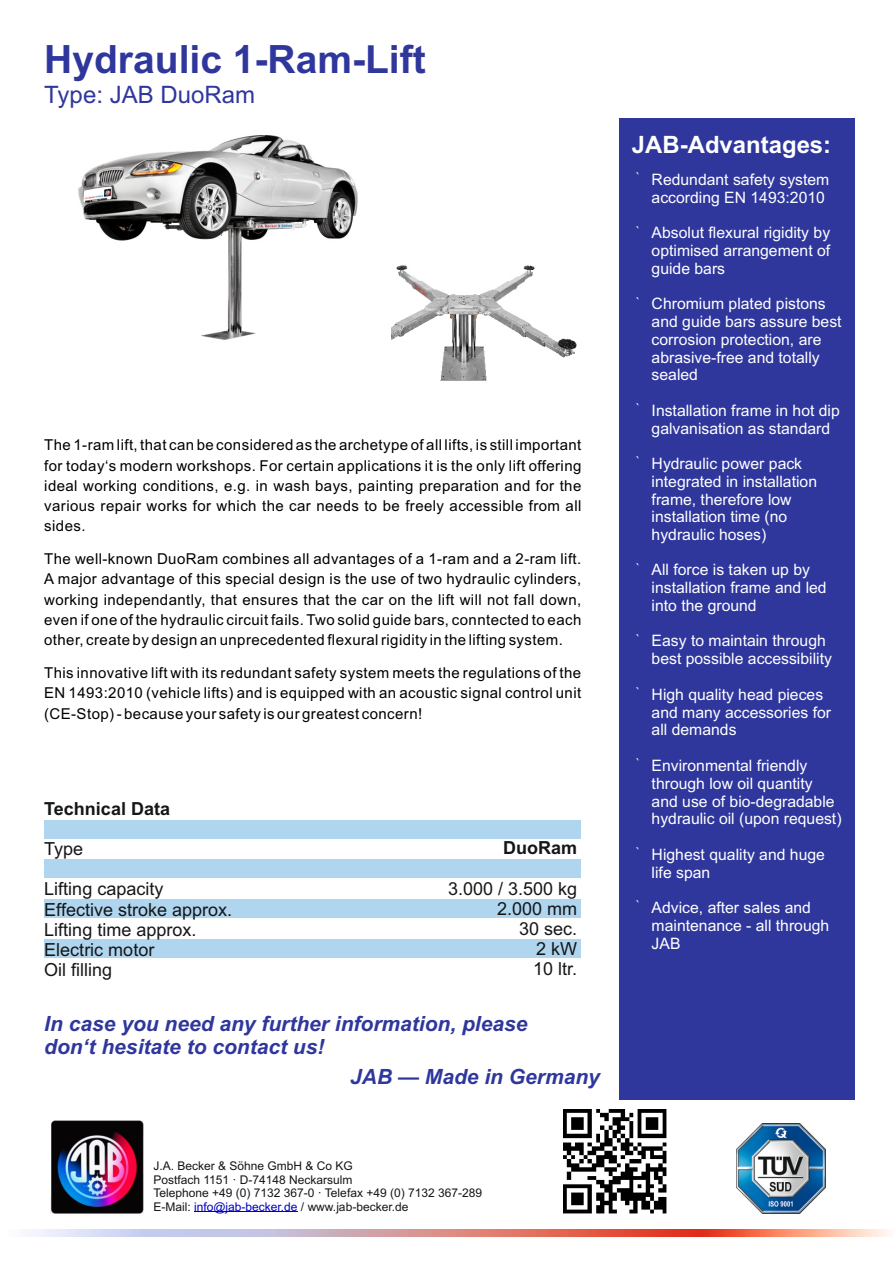
<style>
.page{position:relative;width:893px;height:1263px;background:#fff}
.page>*{position:absolute;margin:0;border:0;box-sizing:border-box;transform-origin:0 0}
.t1{font:700 39px "Arial";color:#2f379d}
.t2{font:24px "Arial";color:#2f379d}
.t3{font:700 23.85px "Arial";color:#fff}
.t4{font:italic 700 21px/23.4px "Arial";color:#2f379d}
.t5{font:18px/20.1px "Arial";color:#151616}
.t6{font:700 18px "Arial";color:#151616}
.t7{font:15.75px/17.7px "Arial";color:#fff}
.t8{font:15px/20.1px "Arial";letter-spacing:.03em;color:#000;text-align:justify}
.t9{font:12px/13.4px "Arial";color:#151616}
.s1{color:#0000c4}
.s2{font-family:"WP Multinational A Roman"}
</style>
<div class="page">
<img style="left:391px;top:265px;width:186px;height:116px">
<div style="left:44px;top:820px;width:537px;height:18px;background:#afd5ef"></div>
<div style="left:44px;top:859px;width:537px;height:18px;background:#afd5ef"></div>
<div style="left:44px;top:899px;width:537px;height:18px;background:#afd5ef"></div>
<div style="left:44px;top:940px;width:537px;height:18px;background:#afd5ef"></div>
<div style="left:619px;top:118px;width:236px;height:982px;background:#2f379d"></div>
<svg style="left:32px;top:1229px;width:858px;height:7px;background:#dd9a98"></svg>
<img style="left:51px;top:1121px;width:93px;height:92px">
<hr style="left:194px;top:1212px;width:104px;height:1px;background:#0000c4">
<img style="left:563px;top:1110px;width:103px;height:103px">
<img style="left:78px;top:135px;width:280px;height:205px">
<img style="left:736px;top:1124px;width:90px;height:89px">
<h1 class="t1" style="left:44px;top:45px;width:383px">Hydraulic 1-Ram-Lift</h1>
<h2 class="t2" style="left:44px;top:86px;width:212px">Type: JAB DuoRam</h2>
<p class="t8" style="left:44px;top:436px;width:539px">The 1-ram lift, that can be considered as the archetype of all lifts, is still important for today‘s modern workshops. For certain applications it is the only lift offering ideal working conditions, e.g. in wash bays, painting preparation and for the various repair works for which the car needs to be freely accessible from all sides.</p>
<p class="t8" style="left:44px;top:550px;width:539px">The well-known DuoRam combines all advantages of a 1-ram and a 2-ram lift.<br>A major advantage of this special design is the use of two hydraulic cylinders, working independantly, that ensures that the car on the lift will not fall down, even if one of the hydraulic circuit fails. Two solid guide bars, conntected to each other, create by design an unprecedented flexural rigidity in the lifting system.</p>
<p class="t8" style="left:44px;top:664px;width:539px">This innovative lift with its redundant safety system meets the regulations of the EN 1493:2010 (vehicle lifts) and is equipped with an acoustic signal control unit (CE-Stop) - because your safety is our greatest concern!</p>
<p class="t6" style="left:44px;top:802px;width:127px">Technical Data</p>
<p class="t5" style="left:44px;top:840px;width:41px">Type</p>
<p class="t5" style="left:44px;top:881px;width:189px">Lifting capacity<br>Effective stroke approx.<br>Lifting time approx.<br>Electric motor<br>Oil filling</p>
<p class="t6" style="left:503px;top:841px;width:75px">DuoRam</p>
<p class="t5" style="left:448px;top:880px;width:131px;text-align:right">3.000 / 3.500 kg<br>2.000 mm<br>30 sec.<br>2 kW<br>10 ltr.</p>
<h3 class="t4" style="left:44px;top:1013px;width:485px">In case you need any further information, please don‘t hesitate to contact us!</h3>
<h3 class="t4" style="left:350px;top:1067px;width:251px">JAB — Made in Germany</h3>
<p class="t9" style="left:153px;top:1160px;width:330px">J.A. Becker &amp; Söhne GmbH &amp; Co KG<br>Postfach 1151 · D-74148 Neckarsulm<br>Telephone +49 (0) 7132 367-0 · Telefax +49 (0) 7132 367-289<br>E-Mail: <span class="s1">info@jab-becker.de</span> / www.jab-becker.de</p>
<h3 class="t3" style="left:632px;top:136px;width:201px">JAB-Advantages:</h3>
<p class="t7" style="left:635px;top:172px;width:196px;line-height:18.1px;text-align:right"><span class="s2">!</span> Redundant safety system according EN 1493:2010</p>
<p class="t7" style="left:652px;top:225px;width:180px;text-align:justify;text-indent:-17px"><span class="s2">!</span> Absolut flexural rigidity by optimised arrangement of guide bars</p>
<p class="t7" style="left:652px;top:296px;width:191px;text-indent:-17px"><span class="s2">!</span> Chromium plated pistons and guide bars assure best corrosion protection, are abrasive-free and totally sealed</p>
<p class="t7" style="left:635px;top:402px;width:207px;line-height:18.1px;text-align:center"><span class="s2">!</span> Installation frame in hot dip galvanisation as standard</p>
<p class="t7" style="left:652px;top:456px;width:167px;text-indent:-17px"><span class="s2">!</span> Hydraulic power pack integrated in installation frame, therefore low installation time (no hydraulic hoses)</p>
<p class="t7" style="left:652px;top:562px;width:177px;text-indent:-17px"><span class="s2">!</span> All force is taken up by installation frame and led into the ground</p>
<p class="t7" style="left:652px;top:633px;width:182px;line-height:18.1px;text-indent:-17px"><span class="s2">!</span> Easy to maintain through best possible accessibility</p>
<p class="t7" style="left:652px;top:687px;width:181px;text-indent:-17px"><span class="s2">!</span> High quality head pieces and many accessories for all demands</p>
<p class="t7" style="left:652px;top:758px;width:191px;text-indent:-17px"><span class="s2">!</span> Environmental friendly through low oil quantity and use of bio-degradable hydraulic oil (upon request)</p>
<p class="t7" style="left:652px;top:846px;width:175px;line-height:18.1px;text-indent:-17px"><span class="s2">!</span> Highest quality and huge life span</p>
<p class="t7" style="left:652px;top:900px;width:179px;text-indent:-17px"><span class="s2">!</span> Advice, after sales and maintenance - all through<br>JAB</p>
</div>
